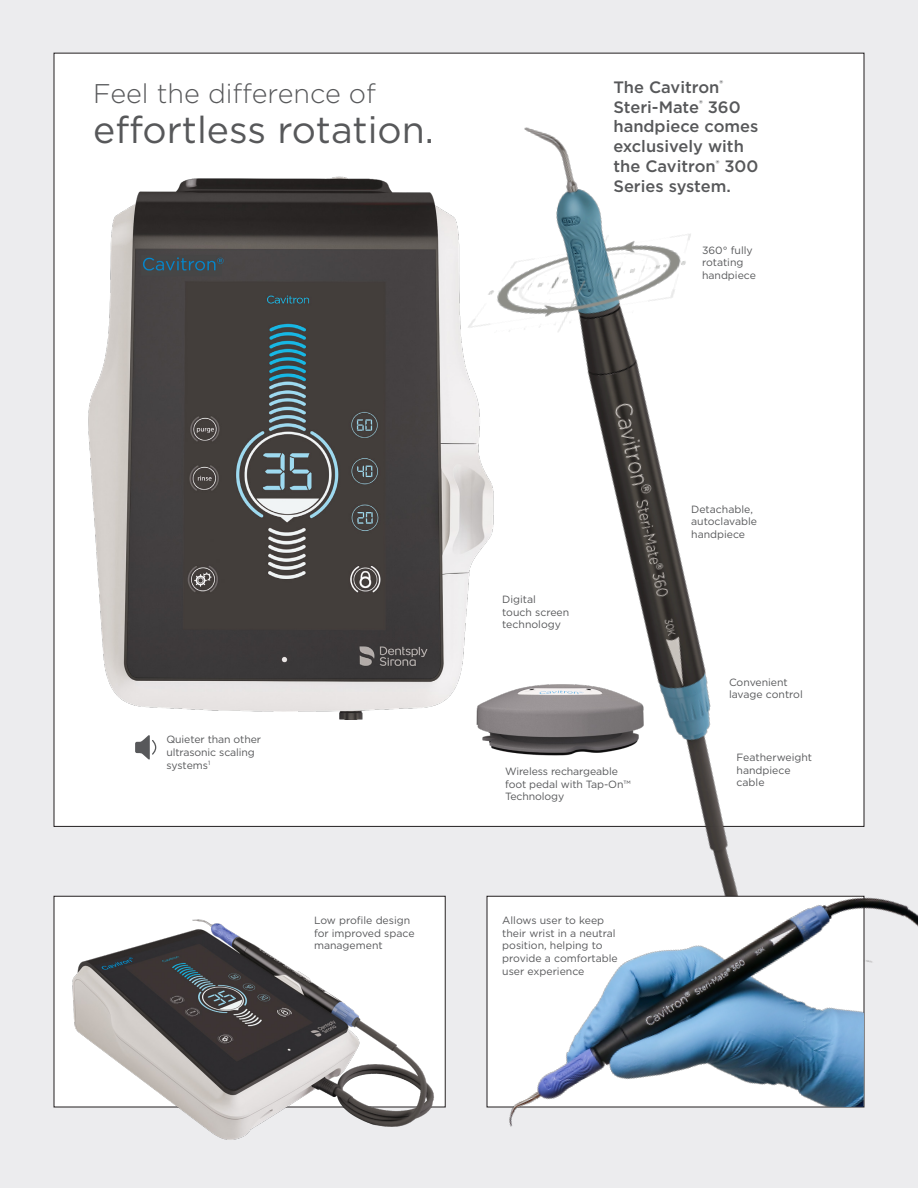
<style>
.page{position:relative;width:918px;height:1188px;background:#ececee}
.page>*{position:absolute;margin:0;border:0;box-sizing:border-box;transform-origin:0 0}
.t1{font:37.5px "Gotham";color:#57585a}
.t2{font:300 27px "Gotham";color:#57585a}
.t3{font:500 16.5px/19.8px "Gotham";color:#57585a}
.t4{font:10.5px/12.6px "Gotham";color:#57585a}
</style>
<div class="page">
<div style="left:54px;top:53px;width:810px;height:773px;background:#fff"></div>
<img style="left:53px;top:99px;width:349px;height:620px">
<img style="left:402px;top:127px;width:397px;height:769px">
<div style="left:54px;top:896px;width:391px;height:211px;background:#fff"></div>
<img style="left:53px;top:902px;width:387px;height:238px">
<img style="left:468px;top:645px;width:184px;height:122px">
<img style="left:487px;top:887px;width:431px;height:240px">
<svg style="left:135px;top:735px;width:21px;height:25px"></svg>
<p class="t2" style="left:93px;top:76px;width:284px">Feel the difference of</p>
<p class="t1" style="left:93px;top:106px;width:343px">effortless rotation.</p>
<p class="t3" style="left:613px;top:77px;width:147px">The Cavitron<sup>®<br></sup>Steri-Mate<sup>®</sup> 360 handpiece comes exclusively with the Cavitron<sup>®</sup> 300<br>Series system.</p>
<p class="t4" style="left:702px;top:243px;width:55px">360° fully rotating handpiece</p>
<p class="t4" style="left:166px;top:733px;width:96px">Quieter than other ultrasonic scaling systems<sup>1</sup></p>
<p class="t4" style="left:314px;top:914px;width:102px">Low profile design for improved space management</p>
<p class="t4" style="left:502px;top:593px;width:69px">Digital<br>touch screen technology</p>
<p class="t4" style="left:505px;top:765px;width:127px">Wireless rechargeable foot pedal with Tap-On™<br>Technology</p>
<p class="t4" style="left:502px;top:914px;width:117px">Allows user to keep their wrist in a neutral position, helping to provide a comfortable user experience</p>
<p class="t4" style="left:691px;top:503px;width:67px">Detachable, autoclavable handpiece</p>
<p class="t4" style="left:729px;top:675px;width:75px">Convenient lavage control</p>
<p class="t4" style="left:737px;top:751px;width:77px">Featherweight handpiece cable</p>
</div>
